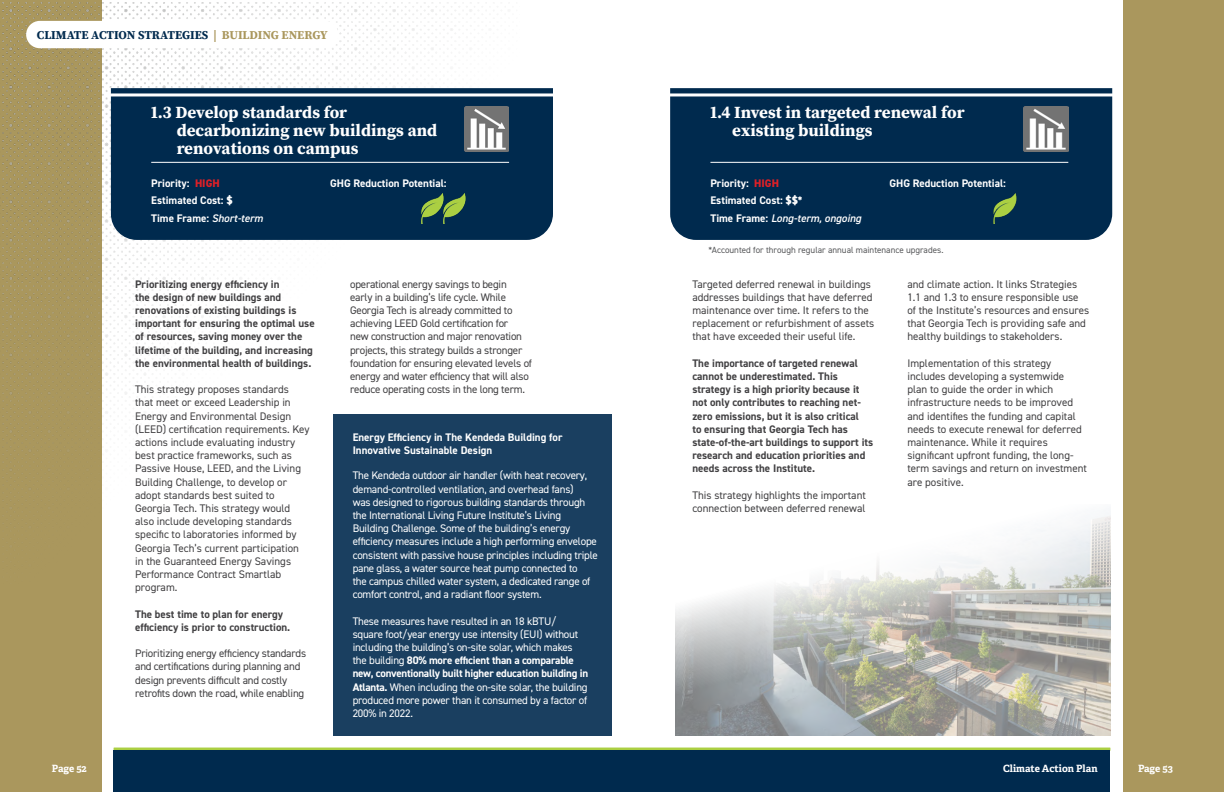
<style>
.page{position:relative;width:1224px;height:792px;background:#fff}
.page>*{position:absolute;margin:0;border:0;box-sizing:border-box;transform-origin:0 0}
.t1{font:700 17px/18px "Source Serif Pro";color:#fff}
.t2{font:700 12px "Source Serif Pro";letter-spacing:-.005em;color:#002a4e}
.t3{font:11px/13.2px "DIN2014";color:#414042}
.t4{font:11px/13.2px "DIN2014";letter-spacing:-.02em;color:#fff}
.t5{font:700 11px/13.2px "DIN2014";color:#414042}
.t6{font:11px/13.2px "DIN2014";letter-spacing:-.02em;color:#414042}
.t7{font:700 11px/17.5px "DIN2014";color:#fff}
.t8{font:700 10px "Adelle";color:#fff}
.t9{font:9px "DIN2014";color:#58595b}
.s1{color:#aa975d}
.s2{color:#002a4e}
.s3{font-weight:800;color:#de2027}
.s4{font-weight:800}
.s5{font-weight:600;font-style:italic}
.s6{font-weight:700}
</style>
<div class="page">
<div style="left:0;top:0;width:101px;height:792px;background:#aa975d"></div>
<img style="left:2px;top:0;width:518px;height:584px">
<div style="left:28px;top:22px;width:309px;height:25px;background:#fff;border-radius:12px"></div>
<div style="left:26px;top:21px;width:313px;height:27px;border:3px solid #fff;border-radius:12px"></div>
<hr style="left:114px;top:748px;width:996px;height:3px;background:#abcf42">
<div style="left:114px;top:751px;width:996px;height:41px;background:#002a4e"></div>
<div style="left:1123px;top:0;width:101px;height:792px;background:#aa975d"></div>
<img style="left:675px;top:515px;width:435px;height:221px">
<div style="left:111px;top:88px;width:442px;height:152px;background:#002a4e"></div>
<img style="left:464px;top:107px;width:45px;height:44px">
<img style="left:447px;top:193px;width:22px;height:30px">
<img style="left:417px;top:193px;width:30px;height:30px">
<hr style="left:151px;top:162px;width:358px;height:1px;background:#fff">
<hr style="left:109px;top:93px;width:446px;height:3px;background:#fff">
<div style="left:333px;top:415px;width:279px;height:321px;background:#1a3f60"></div>
<div style="left:670px;top:88px;width:442px;height:152px;background:#002a4e"></div>
<img style="left:1024px;top:107px;width:44px;height:44px">
<img style="left:989px;top:193px;width:30px;height:30px">
<hr style="left:710px;top:162px;width:358px;height:1px;background:#fff">
<hr style="left:668px;top:93px;width:446px;height:3px;background:#fff">
<p class="t2" style="left:37px;top:27px;width:292px">CLIMATE ACTION STRATEGIES <span class="s1">| BUILDING ENERGY</span></p>
<h1 class="t1" style="left:177px;top:103px;width:262px;text-indent:-25px">1.3 Develop standards for decarbonizing new buildings and renovations on campus</h1>
<p class="t7" style="left:151px;top:174px;width:113px">Priority:<span class="s2">:</span> <span class="s3">HIGH<br></span>Estimated Cost: <span class="s4">$<br></span>Time Frame: <span class="s5">Short-term</span></p>
<p class="t7" style="left:330px;top:174px;width:118px">GHG Reduction Potential:</p>
<p class="t5" style="left:135px;top:277px;width:181px">Prioritizing energy efficiency in<br>the design of new buildings and renovations of existing buildings is important for ensuring the optimal use of resources, saving money over the lifetime of the building, and increasing the environmental health of buildings.</p>
<p class="t3" style="left:135px;top:383px;width:176px">This strategy proposes standards that meet or exceed Leadership in Energy and Environmental Design (LEED) certification requirements. Key actions include evaluating industry best practice frameworks, such as Passive House, LEED, and the Living Building Challenge, to develop or adopt standards best suited to Georgia Tech. This strategy would also include developing standards specific to laboratories informed by Georgia Tech’s current participation in the Guaranteed Energy Savings Performance Contract Smartlab program.</p>
<p class="t5" style="left:135px;top:607px;width:157px">The best time to plan for energy efficiency is prior to construction.</p>
<p class="t6" style="left:135px;top:647px;width:173px">Prioritizing energy efficiency standards and certifications during planning and design prevents difficult and costly retrofits down the road, while enabling</p>
<p class="t6" style="left:350px;top:277px;width:183px">operational energy savings to begin<br>early in a building’s life cycle. While Georgia Tech is already committed to achieving LEED Gold certification for<br>new construction and major renovation projects, this strategy builds a stronger foundation for ensuring elevated levels of energy and water efficiency that will also reduce operating costs in the long term.</p>
<p class="t7" style="left:353px;top:431px;width:211px;line-height:13.2px">Energy Efficiency in The Kendeda Building for<br>Innovative Sustainable Design</p>
<p class="t4" style="left:353px;top:469px;width:247px">The Kendeda outdoor air handler (with heat recovery, demand-controlled ventilation, and overhead fans)<br>was designed to rigorous building standards through the International Living Future Institute’s Living Building Challenge. Some of the building’s energy efficiency measures include a high performing envelope consistent with passive house principles including triple pane glass, a water source heat pump connected to<br>the campus chilled water system, a dedicated range of comfort control, and a radiant floor system.</p>
<p class="t4" style="left:353px;top:614px;width:237px">These measures have resulted in an 18 kBTU/ square foot/year energy use intensity (EUI) without including the building’s on-site solar, which makes the building <span class="s6">80% more efficient than a comparable new, conventionally built higher education building in Atlanta.</span> When including the on-site solar, the building produced more power than it consumed by a factor of 200% in 2022.</p>
<h1 class="t1" style="left:732px;top:103px;width:234px;text-indent:-22px">1.4 Invest in targeted renewal for existing buildings</h1>
<p class="t7" style="left:710px;top:174px;width:152px">Priority:<span class="s2">:</span> <span class="s3">HIGH<br></span>Estimated Cost: <span class="s4">$$*<br></span>Time Frame: <span class="s5">Long-term, ongoing</span></p>
<p class="t7" style="left:889px;top:174px;width:118px">GHG Reduction Potential:</p>
<p class="t9" style="left:708px;top:245px;width:237px">*Accounted for through regular annual maintenance upgrades.</p>
<p class="t3" style="left:692px;top:277px;width:183px">Targeted deferred renewal in buildings addresses buildings that have deferred maintenance over time. It refers to the replacement or refurbishment of assets that have exceeded their useful life.</p>
<p class="t5" style="left:692px;top:356px;width:182px">The importance of targeted renewal cannot be underestimated. This strategy is a high priority because it not only contributes to reaching net&shy;zero emissions, but it is also critical<br>to ensuring that Georgia Tech has state-of-the-art buildings to support its research and education priorities and needs across the Institute.</p>
<p class="t3" style="left:692px;top:488px;width:175px">This strategy highlights the important connection between deferred renewal</p>
<p class="t3" style="left:907px;top:277px;width:183px">and climate action. It links Strategies 1.1 and 1.3 to ensure responsible use of the Institute’s resources and ensures that Georgia Tech is providing safe and healthy buildings to stakeholders.</p>
<p class="t3" style="left:907px;top:356px;width:181px">Implementation of this strategy includes developing a systemwide<br>plan to guide the order in which infrastructure needs to be improved and identifies the funding and capital needs to execute renewal for deferred maintenance. While it requires significant upfront funding, the long&shy;term savings and return on investment are positive.</p>
<p class="t8" style="left:52px;top:762px;width:36px">Page 52</p>
<p class="t8" style="left:1000px;top:762px;width:96px">Climate Action Plan</p>
<p class="t8" style="left:1135px;top:762px;width:36px">Page 53</p>
<p class="t8" style="left:1003px;top:762px;width:96px">Climate Action Plan</p>
<p class="t8" style="left:1138px;top:762px;width:36px">Page 53</p>
</div>
